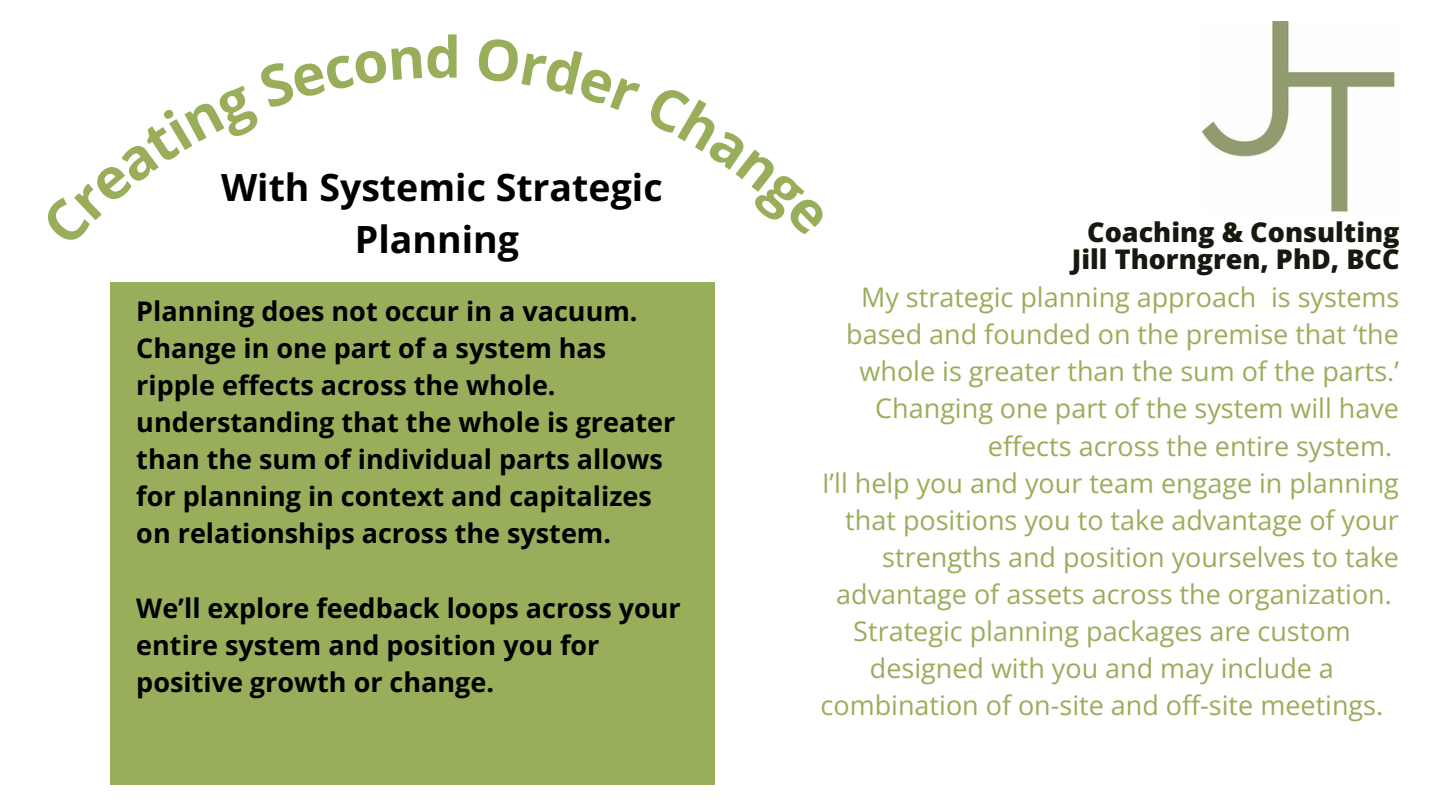
<style>
.page{position:relative;width:1440px;height:810px;background:#fff}
.page>*{position:absolute;margin:0;border:0;box-sizing:border-box;transform-origin:0 0}
.t1{font:700 57px "Open Sans";color:#99ae5b}
.t2{font:700 37.5px/51.8px "Open Sans";color:#000;text-align:center}
.t3{font:27px/37.2px "Open Sans";color:#99ae5b;text-align:right}
.t4{font:700 27px/37.2px "Open Sans";color:#000}
.t5{font:800 27px "Open Sans";color:#16190d}
</style>
<div class="page">
<img style="left:1202px;top:22px;width:193px;height:190px">
<div style="left:111px;top:282px;width:604px;height:502px;background:#99ae5b"></div>
<p class="t1" style="left:425px;top:17px;width:38px">d</p>
<p class="t2" style="left:221px;top:161px;width:443px">With Systemic Strategic<br>Planning</p>
<p class="t4" style="left:136px;top:292px;width:541px">Planning does not occur in a vacuum.<br>Change in one part of a system has ripple effects across the whole. understanding that the whole is greater than the sum of individual parts allows for planning in context and capitalizes on relationships across the system.</p>
<p class="t4" style="left:136px;top:589px;width:546px">We’ll explore feedback loops across your entire system and position you for positive growth or change.</p>
<p class="t5" style="left:1087px;top:214px;width:314px">Coaching &amp; Consulting</p>
<p class="t5" style="left:1072px;top:241px;width:329px">Jill Thorngren, PhD, BCC</p>
<p class="t3" style="left:846px;top:278px;width:555px">My strategic planning approach is systems based and founded on the premise that ‘the whole is greater than the sum of the parts.’ Changing one part of the system will have effects across the entire system.</p>
<p class="t3" style="left:822px;top:464px;width:578px">I’ll help you and your team engage in planning that positions you to take advantage of your strengths and position yourselves to take advantage of assets across the organization.</p>
<p class="t3" style="left:821px;top:612px;width:564px;text-align:center">Strategic planning packages are custom designed with you and may include a combination of on-site and off-site meetings.</p>
</div>
